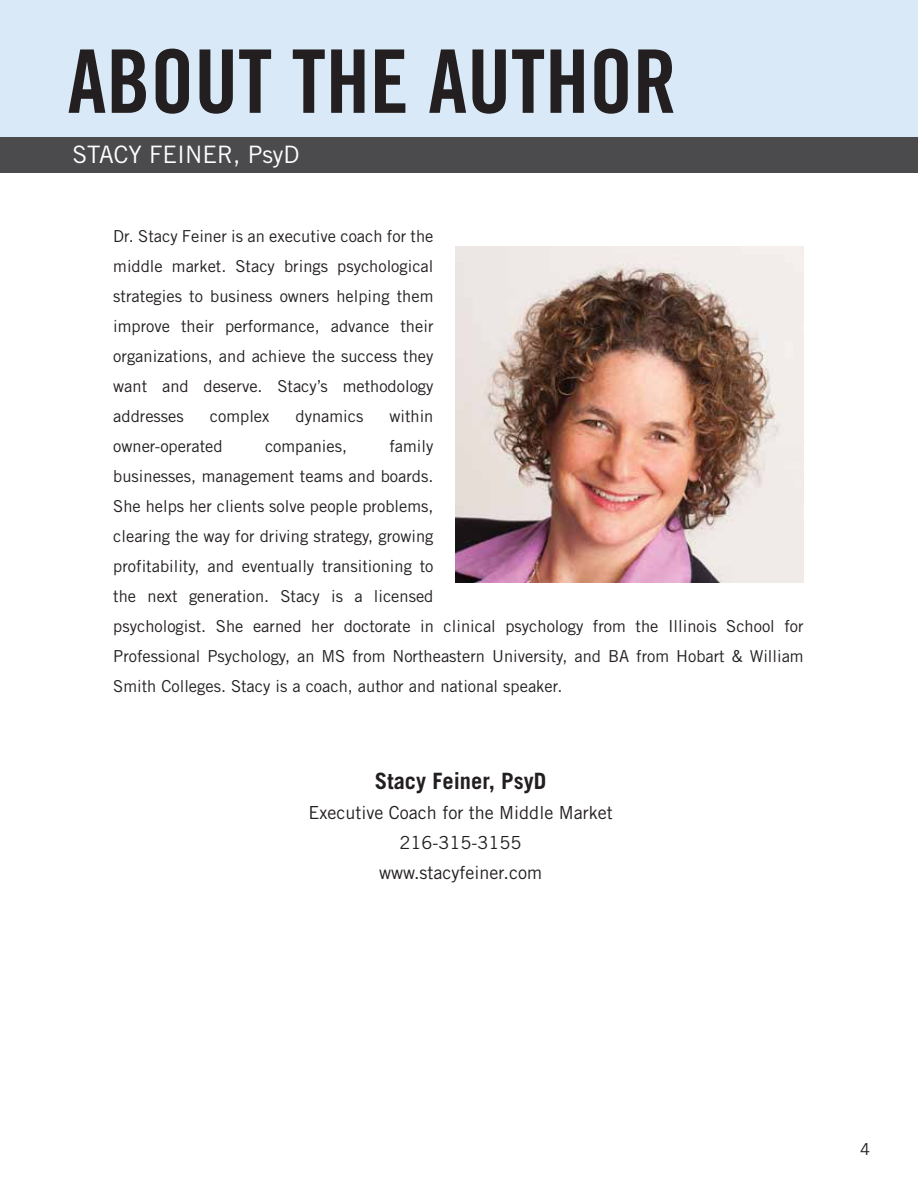
<style>
.page{position:relative;width:918px;height:1188px;background:#fff}
.page>*{position:absolute;margin:0;border:0;box-sizing:border-box;transform-origin:0 0}
.t1{font:87.75px "Trade Gothic Bold Cond Twenty";color:#231f20}
.t2{font:24px "Trade Gothic";color:#fff}
.t3{font:700 22.5px "Trade Gothic";color:#231f20}
.t4{font:18px/30px "Trade Gothic";color:#231f20;text-align:center}
.t5{font:16.5px/30px "Trade Gothic";color:#231f20;text-align:justify}
</style>
<div class="page">
<div style="left:0;top:0;width:918px;height:137px;background:#d9e9f7"></div>
<div style="left:0;top:137px;width:918px;height:36px;background:#4b4a4d"></div>
<img style="left:456px;top:247px;width:348px;height:336px">
<h1 class="t1" style="left:68px;top:28px;width:611px">ABOUT THE AUTHOR</h1>
<h2 class="t2" style="left:72px;top:140px;width:229px">STACY FEINER, PsyD</h2>
<p class="t5" style="left:113px;top:221px;width:322px">Dr. Stacy Feiner is an executive coach for the middle market. Stacy brings psychological strategies to business owners helping them improve their performance, advance their organizations, and achieve the success they want and deserve. Stacy’s methodology addresses</p>
<p class="t5" style="left:210px;top:401px;width:61px">complex</p>
<p class="t5" style="left:296px;top:401px;width:69px">dynamics</p>
<p class="t5" style="left:389px;top:401px;width:46px">within</p>
<p class="t5" style="left:113px;top:431px;width:111px">owner-operated</p>
<p class="t5" style="left:265px;top:431px;width:84px">companies,</p>
<p class="t5" style="left:113px;top:431px;width:692px;text-align:left;text-indent:276px">family<br>businesses, management teams and boards.<br>She helps her clients solve people problems,<br>clearing the way for driving strategy, growing<br>profitability, and eventually transitioning to<br>the next generation. Stacy is a licensed<br>psychologist. She earned her doctorate in clinical psychology from the Illinois School for Professional Psychology, an MS from Northeastern University, and BA from Hobart &amp; William Smith Colleges. Stacy is a coach, author and national speaker.</p>
<h3 class="t3" style="left:375px;top:767px;width:173px">Stacy Feiner, PsyD</h3>
<p class="t4" style="left:308px;top:797px;width:306px">Executive Coach for the Middle Market<br>216-315-3155<br>www.stacyfeiner.com</p>
<p class="t5" style="left:860px;top:1134px;width:12px">4</p>
</div>
